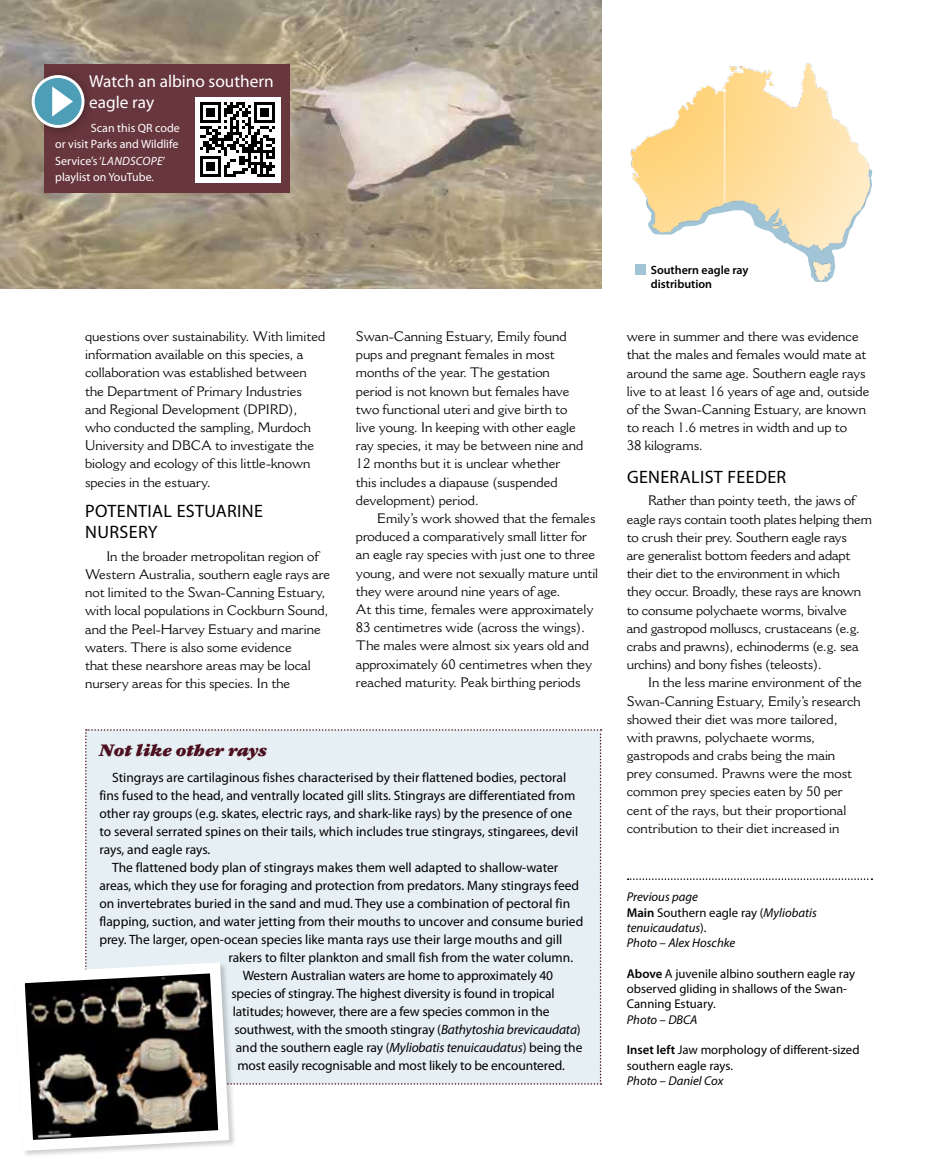
<style>
.page{position:relative;width:936px;height:1170px;background:#fff}
.page>*{position:absolute;margin:0;border:0;box-sizing:border-box;transform-origin:0 0}
.t1{font:18px/21.6px "Myriad Pro";letter-spacing:.02em;color:#000}
.t2{font:17.25px/21px "Myriad Pro";color:#fff}
.t3{font:italic 16.5px "Garamond Ultra ITC";color:#4c101f}
.t4{font:13.5px/18.1px "Cantoria MT Pro";color:#000}
.t5{font:13.5px/18px "Myriad Pro";color:#000}
.t6{font:12.75px/15.3px "Myriad Pro";color:#000}
.t7{font:italic 12.75px/15.3px "Myriad Pro";color:#000}
.t8{font:12px/16.5px "Myriad Pro";color:#fff}
.t9{font:600 12px/14.4px "Myriad Pro";color:#000}
.s1{font-style:italic}
.s2{font-weight:600;font-style:normal}
.s3{font-style:normal}
.s4{font-weight:600}
</style>
<div class="page">
<img style="left:0;top:0;width:601px;height:288px">
<svg style="left:627px;top:878px;width:245px;height:1px"></svg>
<div style="left:85px;top:729px;width:516px;height:355px;background:#e6eff3"></div>
<svg style="left:24px;top:956px;width:211px;height:200px"></svg>
<img style="left:630px;top:63px;width:242px;height:219px">
<div style="left:635px;top:264px;width:11px;height:11px;background:#a1c5d6"></div>
<div style="left:45px;top:64px;width:245px;height:128px;background:#68363d"></div>
<div style="left:195px;top:97px;width:85px;height:85px;background:#fff"></div>
<svg style="left:200px;top:102px;width:75px;height:74px"></svg>
<div style="left:24px;top:68px;width:70px;height:70px;background:#000;opacity:.3"></div>
<svg style="left:33px;top:76px;width:50px;height:50px"></svg>
<div style="left:32px;top:75px;width:52px;height:53px;border:3px solid #fff;border-radius:50%"></div>
<svg style="left:48px;top:82px;width:29px;height:36px"></svg>
<p class="t2" style="left:89px;top:70px;width:186px">Watch an albino southern eagle ray</p>
<p class="t8" style="left:55px;top:119px;width:126px;text-indent:36px">Scan this QR code or visit Parks and Wildlife<br>Service’s ‘<span class="s1">LANDSCOPE</span>’ playlist on YouTube.</p>
<p class="t4" style="left:85px;top:327px;width:242px">questions over sustainability. With limited information available on this species, a collaboration was established between the Department of Primary Industries and Regional Development (DPIRD), who conducted the sampling, Murdoch University and DBCA to investigate the biology and ecology of this little-known species in the estuary.</p>
<h1 class="t1" style="left:85px;top:499px;width:179px">POTENTIAL ESTUARINE<br>NURSERY</h1>
<p class="t4" style="left:85px;top:546px;width:247px;text-indent:21px">In the broader metropolitan region of Western Australia, southern eagle rays are not limited to the Swan-Canning Estuary, with local populations in Cockburn Sound, and the Peel-Harvey Estuary and marine waters. There is also some evidence<br>that these nearshore areas may be local nursery areas for this species. In the</p>
<p class="t4" style="left:356px;top:327px;width:229px">Swan-Canning Estuary, Emily found pups and pregnant females in most months of the year. The gestation period is not known but females have two functional uteri and give birth to live young. In keeping with other eagle ray species, it may be between nine and 12 months but it is unclear whether this includes a diapause (suspended development) period.</p>
<p class="t4" style="left:356px;top:509px;width:244px;text-indent:21px">Emily’s work showed that the females produced a comparatively small litter for an eagle ray species with just one to three young, and were not sexually mature until they were around nine years of age.<br>At this time, females were approximately 83 centimetres wide (across the wings).<br>The males were almost six years old and approximately 60 centimetres when they reached maturity. Peak birthing periods</p>
<p class="t3" style="left:99px;top:737px;width:169px">Not like other rays</p>
<p class="t5" style="left:99px;top:768px;width:480px;text-indent:13px">Stingrays are cartilaginous fishes characterised by their flattened bodies, pectoral fins fused to the head, and ventrally located gill slits. Stingrays are differentiated from other ray groups (e.g. skates, electric rays, and shark-like rays) by the presence of one to several serrated spines on their tails, which includes true stingrays, stingarees, devil rays, and eagle rays.</p>
<p class="t5" style="left:112px;top:858px;width:447px">The flattened body plan of stingrays makes them well adapted to shallow-water</p>
<p class="t5" style="left:99px;top:876px;width:481px">areas, which they use for foraging and protection from predators. Many stingrays feed</p>
<p class="t5" style="left:99px;top:894px;width:472px">on invertebrates buried in the sand and mud. They use a combination of pectoral fin</p>
<p class="t5" style="left:99px;top:912px;width:485px">flapping, suction, and water jetting from their mouths to uncover and consume buried</p>
<p class="t5" style="left:99px;top:930px;width:464px">prey. The larger, open-ocean species like manta rays use their large mouths and gill</p>
<p class="t5" style="left:228px;top:948px;width:346px">rakers to filter plankton and small fish from the water column.</p>
<p class="t5" style="left:243px;top:966px;width:312px">Western Australian waters are home to approximately 40</p>
<p class="t5" style="left:231px;top:984px;width:325px">species of stingray. The highest diversity is found in tropical</p>
<p class="t5" style="left:233px;top:1002px;width:318px">latitudes; however, there are a few species common in the</p>
<p class="t5" style="left:234px;top:1020px;width:348px">southwest, with the smooth stingray (<span class="s1">Bathytoshia brevicaudata</span>)</p>
<p class="t5" style="left:236px;top:1038px;width:348px">and the southern eagle ray (<span class="s1">Myliobatis tenuicaudatus</span>) being the</p>
<p class="t5" style="left:237px;top:1056px;width:329px">most easily recognisable and most likely to be encountered.</p>
<p class="t9" style="left:650px;top:262px;width:99px">Southern eagle ray distribution</p>
<p class="t4" style="left:626px;top:327px;width:244px">were in summer and there was evidence that the males and females would mate at around the same age. Southern eagle rays live to at least 16 years of age and, outside of the Swan-Canning Estuary, are known to reach 1.6 metres in width and up to<br>38 kilograms.</p>
<h1 class="t1" style="left:627px;top:466px;width:161px">GENERALIST FEEDER</h1>
<p class="t4" style="left:626px;top:491px;width:247px;text-indent:21px">Rather than pointy teeth, the jaws of eagle rays contain tooth plates helping them to crush their prey. Southern eagle rays<br>are generalist bottom feeders and adapt their diet to the environment in which<br>they occur. Broadly, these rays are known to consume polychaete worms, bivalve<br>and gastropod molluscs, crustaceans (e.g. crabs and prawns), echinoderms (e.g. sea urchins) and bony fishes (teleosts).</p>
<p class="t4" style="left:626px;top:673px;width:236px;text-indent:21px">In the less marine environment of the Swan-Canning Estuary, Emily’s research showed their diet was more tailored, with prawns, polychaete worms, gastropods and crabs being the main prey consumed. Prawns were the most common prey species eaten by 50 per cent of the rays, but their proportional contribution to their diet increased in</p>
<p class="t7" style="left:626px;top:889px;width:191px">Previous page<br><span class="s2">Main</span> <span class="s3">Southern eagle ray (</span>Myliobatis tenuicaudatus<span class="s3">).<br></span>Photo – Alex Hoschke</p>
<p class="t6" style="left:626px;top:965px;width:230px"><span class="s4">Above</span> A juvenile albino southern eagle ray observed gliding in shallows of the Swan-<br>Canning Estuary.</p>
<p class="t7" style="left:626px;top:1011px;width:72px">Photo – DBCA</p>
<p class="t6" style="left:626px;top:1042px;width:234px"><span class="s4">Inset left</span> Jaw morphology of different-sized southern eagle rays.</p>
<p class="t7" style="left:626px;top:1072px;width:98px">Photo – Daniel Cox</p>
</div>
